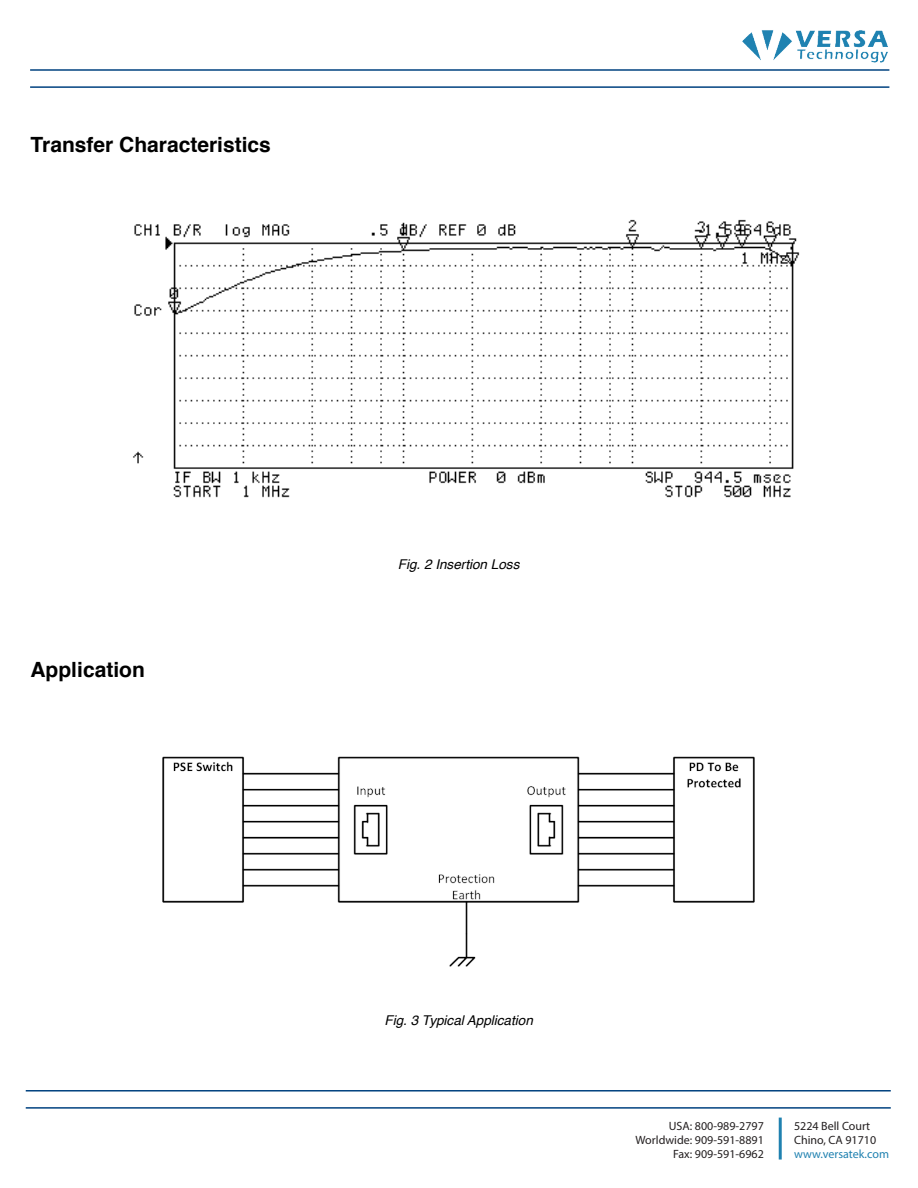
<style>
.page{position:relative;width:918px;height:1188px;background:#fff}
.page>*{position:absolute;margin:0;border:0;box-sizing:border-box;transform-origin:0 0}
.t1{font:700 21px "Helvetica";color:#000}
.t2{font:italic 13.5px "Helvetica";color:#000}
.t3{font:12px/14.4px "Myriad Pro";color:#231f20}
.t4{font:12px "Myriad Pro";color:#1f81b0}
</style>
<div class="page">
<img style="left:742px;top:30px;width:146px;height:33px">
<hr style="left:30px;top:69px;width:859px;height:2px;background:#004280">
<hr style="left:30px;top:86px;width:859px;height:2px;background:#004280">
<hr style="left:26px;top:1090px;width:865px;height:2px;background:#004280">
<hr style="left:26px;top:1107px;width:865px;height:2px;background:#004280">
<hr style="left:779px;top:1118px;width:3px;height:42px;background:#1f81b0">
<img style="left:133px;top:219px;width:667px;height:279px">
<img style="left:163px;top:756px;width:592px;height:211px">
<h1 class="t1" style="left:31px;top:128px;width:242px">Transfer Characteristics</h1>
<h1 class="t1" style="left:31px;top:653px;width:116px">Application</h1>
<p class="t2" style="left:398px;top:553px;width:123px">Fig. 2 Insertion Loss</p>
<p class="t2" style="left:385px;top:1009px;width:150px">Fig. 3 Typical Application</p>
<p class="t3" style="left:636px;top:1118px;width:130px;text-align:right">USA: 800-989-2797<br>Worldwide: 909-591-8891<br>Fax: 909-591-6962</p>
<p class="t3" style="left:794px;top:1118px;width:84px">5224 Bell Court<br>Chino, CA 91710</p>
<p class="t4" style="left:794px;top:1147px;width:96px">www.versatek.com</p>
</div>
